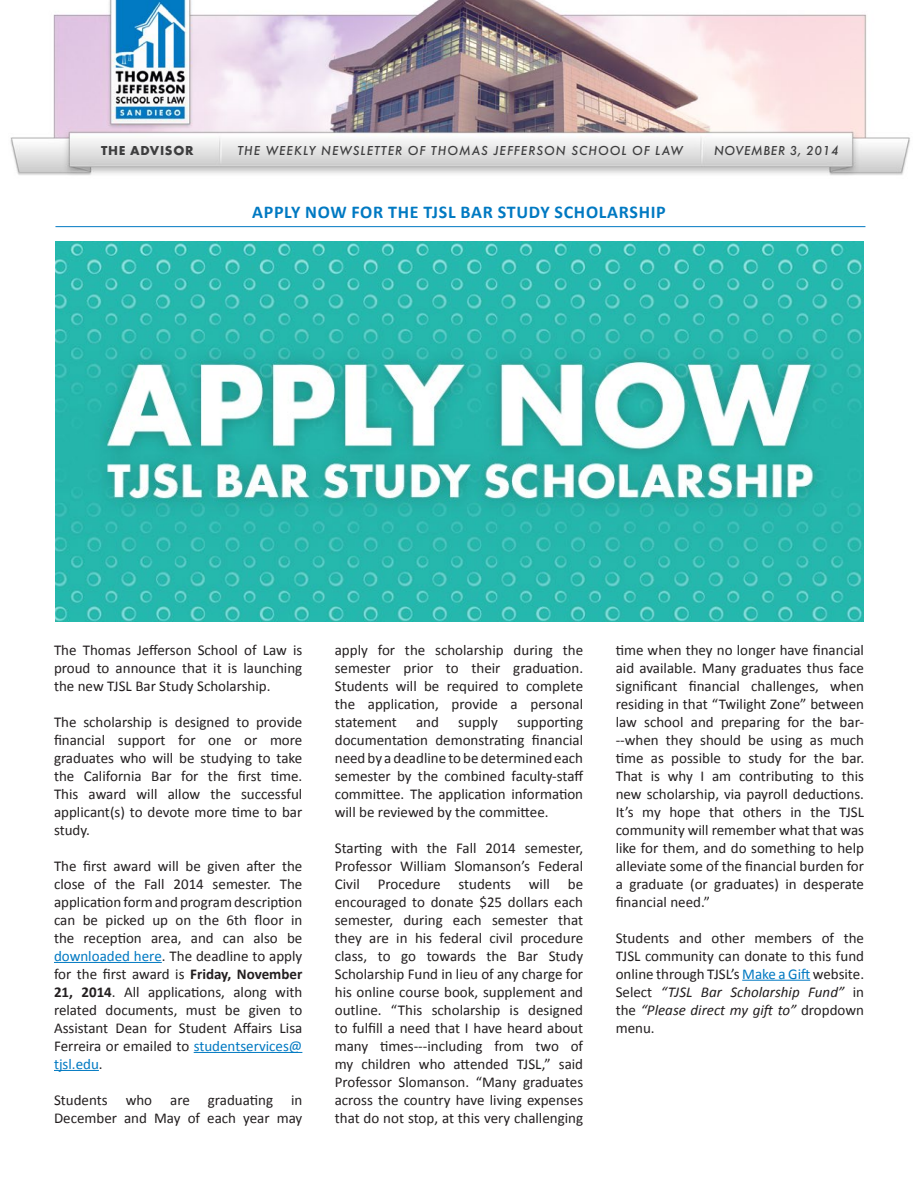
<style>
.page{position:relative;width:918px;height:1188px;background:#fff}
.page>*{position:absolute;margin:0;border:0;box-sizing:border-box;transform-origin:0 0}
.Header_Text{font:700 18px "Calibri";letter-spacing:.04em;color:#0079c2}
.Body_Text{font:15px/18px "Calibri";color:#231f20;text-align:justify}
.t1{font:italic 500 13.5px "Futura T";letter-spacing:.08em;color:#3e3e3f}
.t2{font:italic 500 13.5px "Futura T";letter-spacing:.05em;color:#3e3e3f}
.t3{font:700 13.5px "Futura T";letter-spacing:.05em;color:#3e3e3f}
.s1{color:#0079c2}
.s2{font-weight:700}
.s3{font-style:italic}
</style>
<div class="page">
<img style="left:10px;top:0;width:900px;height:176px">
<hr style="left:54px;top:962px;width:108px;height:1px;background:#0079c2">
<hr style="left:194px;top:1052px;width:108px;height:1px;background:#0079c2">
<hr style="left:54px;top:1070px;width:45px;height:1px;background:#0079c2">
<hr style="left:742px;top:980px;width:68px;height:1px;background:#0079c2">
<img style="left:55px;top:242px;width:809px;height:380px">
<hr style="left:55px;top:226px;width:810px;height:1px;background:#0079c2">
<p class="t3" style="left:101px;top:142px;width:94px">THE ADVISOR</p>
<p class="t1" style="left:237px;top:143px;width:447px">THE WEEKLY NEWSLETTER OF THOMAS JEFFERSON SCHOOL OF LAW</p>
<p class="t2" style="left:714px;top:143px;width:126px">NOVEMBER 3, 2014</p>
<p class="Header_Text" style="left:252px;top:199px;width:415px">APPLY NOW FOR THE TJSL BAR STUDY SCHOLARSHIP</p>
<p class="Body_Text" style="left:54px;top:640px;width:250px">The Thomas Jefferson School of Law is proud to announce that it is launching the new TJSL Bar Study Scholarship.</p>
<p class="Body_Text" style="left:54px;top:712px;width:250px">The scholarship is designed to provide financial support for one or more graduates who will be studying to take the California Bar for the first time.<br>This award will allow the successful applicant(s) to devote more time to bar study.</p>
<p class="Body_Text" style="left:54px;top:856px;width:250px">The first award will be given after the close of the Fall 2014 semester. The application form and program description can be picked up on the 6th floor in the reception area, and can also be <span class="s1">downloaded here</span>. The deadline to apply for the first award is <span class="s2">Friday, November 21, 2014</span>. All applications, along with related documents, must be given to Assistant Dean for Student Affairs Lisa Ferreira or emailed to <span class="s1">studentservices@ tjsl.edu</span>.</p>
<p class="Body_Text" style="left:54px;top:1090px;width:250px">Students who are graduating in<br>December and May of each year may</p>
<p class="Body_Text" style="left:335px;top:640px;width:250px">apply for the scholarship during the semester prior to their graduation.<br>Students will be required to complete the application, provide a personal statement</p>
<p class="Body_Text" style="left:416px;top:712px;width:24px">and</p>
<p class="Body_Text" style="left:458px;top:712px;width:41px">supply</p>
<p class="Body_Text" style="left:335px;top:712px;width:250px;text-indent:182px">supporting documentation demonstrating financial need by a deadline to be determined each semester by the combined faculty-staff committee. The application information will be reviewed by the committee.</p>
<p class="Body_Text" style="left:335px;top:838px;width:250px">Starting with the Fall 2014 semester, Professor William Slomanson’s Federal Civil Procedure students will be encouraged to donate $25 dollars each semester, during each semester that they are in his federal civil procedure class, to go towards the Bar Study Scholarship Fund in lieu of any charge for his online course book, supplement and outline. “This scholarship is designed to fulfill a need that I have heard about many times---including from two of my children who attended TJSL,” said Professor Slomanson. “Many graduates across the country have living expenses that do not stop, at this very challenging</p>
<p class="Body_Text" style="left:616px;top:640px;width:250px">time when they no longer have financial aid available. Many graduates thus face significant financial challenges, when residing in that “Twilight Zone” between law school and preparing for the bar---when they should be using as much time as possible to study for the bar.<br>That is why I am contributing to this new scholarship, via payroll deductions.<br>It’s my hope that others in the TJSL community will remember what that was like for them, and do something to help alleviate some of the financial burden for a graduate (or graduates) in desperate financial need.”</p>
<p class="Body_Text" style="left:616px;top:928px;width:250px">Students and other members of the TJSL community can donate to this fund online through TJSL’s <span class="s1">Make a Gift</span> website.<br>Select <span class="s3">“TJSL Bar Scholarship Fund”</span> in the <span class="s3">“Please direct my gift to”</span> dropdown menu.</p>
</div>
